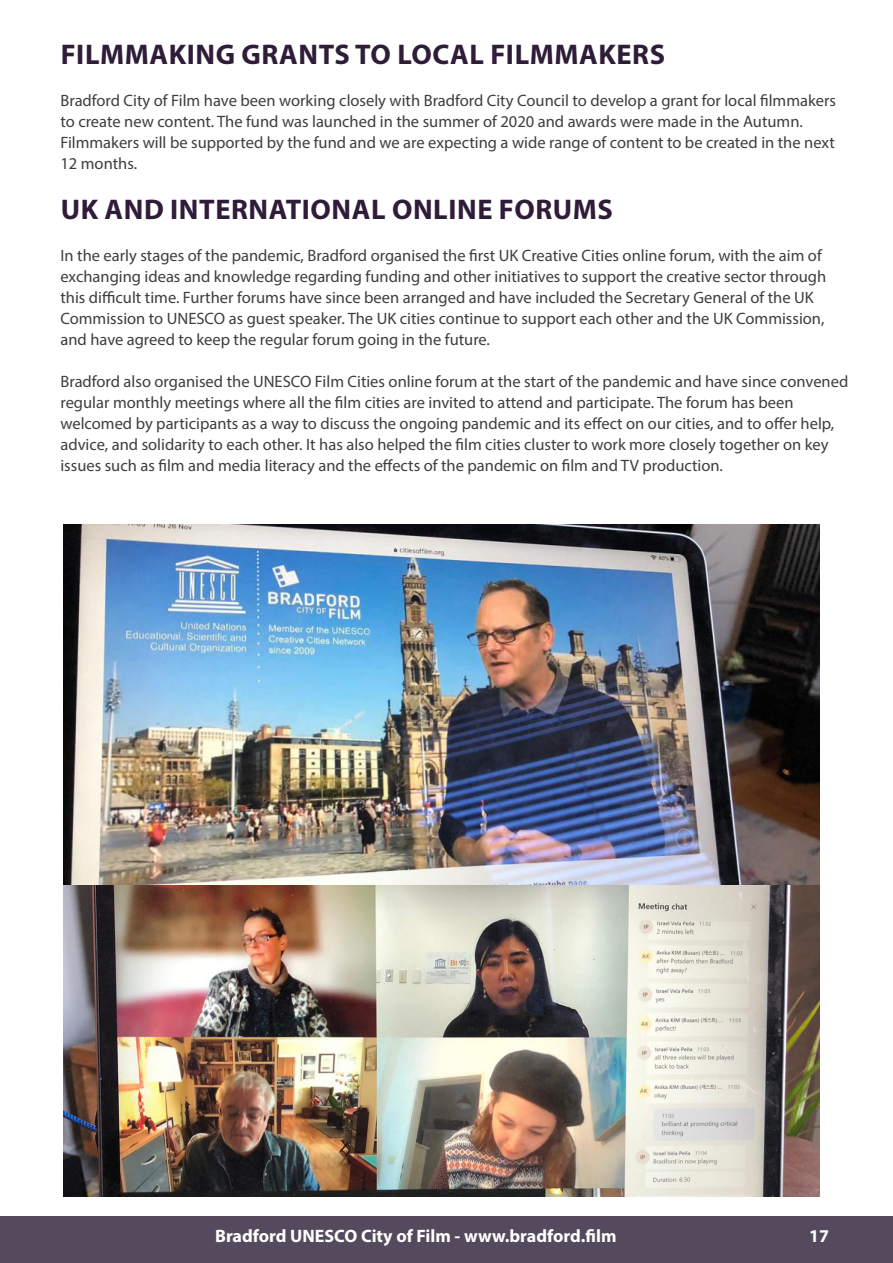
<style>
.page{position:relative;width:893px;height:1263px;background:#fff}
.page>*{position:absolute;margin:0;border:0;box-sizing:border-box;transform-origin:0 0}
.Main_text_black{font:700 28.5px "Myriad Pro";letter-spacing:.02em;color:#2f1c39}
.Sub_heading_Fire_san{font:700 18px "Myriad Pro";color:#fff}
.Main_text_black-2{font:16.5px/21px "Myriad Pro";color:#3e3e3f}
</style>
<div class="page">
<div style="left:0;top:1216px;width:893px;height:47px;background:#55495d"></div>
<img style="left:64px;top:524px;width:756px;height:387px">
<img style="left:64px;top:885px;width:755px;height:311px">
<p class="Main_text_black" style="left:61px;top:36px;width:606px">FILMMAKING GRANTS TO LOCAL FILMMAKERS</p>
<p class="Main_text_black-2" style="left:60px;top:90px;width:777px">Bradford City of Film have been working closely with Bradford City Council to develop a grant for local filmmakers to create new content. The fund was launched in the summer of 2020 and awards were made in the Autumn.<br>Filmmakers will be supported by the fund and we are expecting a wide range of content to be created in the next 12 months.</p>
<p class="Main_text_black" style="left:61px;top:191px;width:554px">UK AND INTERNATIONAL ONLINE FORUMS</p>
<p class="Main_text_black-2" style="left:60px;top:245px;width:767px">In the early stages of the pandemic, Bradford organised the first UK Creative Cities online forum, with the aim of exchanging ideas and knowledge regarding funding and other initiatives to support the creative sector through this difficult time. Further forums have since been arranged and have included the Secretary General of the UK Commission to UNESCO as guest speaker. The UK cities continue to support each other and the UK Commission, and have agreed to keep the regular forum going in the future.</p>
<p class="Main_text_black-2" style="left:60px;top:371px;width:789px">Bradford also organised the UNESCO Film Cities online forum at the start of the pandemic and have since convened regular monthly meetings where all the film cities are invited to attend and participate. The forum has been welcomed by participants as a way to discuss the ongoing pandemic and its effect on our cities, and to offer help, advice, and solidarity to each other. It has also helped the film cities cluster to work more closely together on key issues such as film and media literacy and the effects of the pandemic on film and TV production.</p>
<p class="Sub_heading_Fire_san" style="left:215px;top:1224px;width:403px">Bradford UNESCO City of Film - www.bradford.film</p>
<p class="Sub_heading_Fire_san" style="left:809px;top:1224px;width:21px">17</p>
</div>
